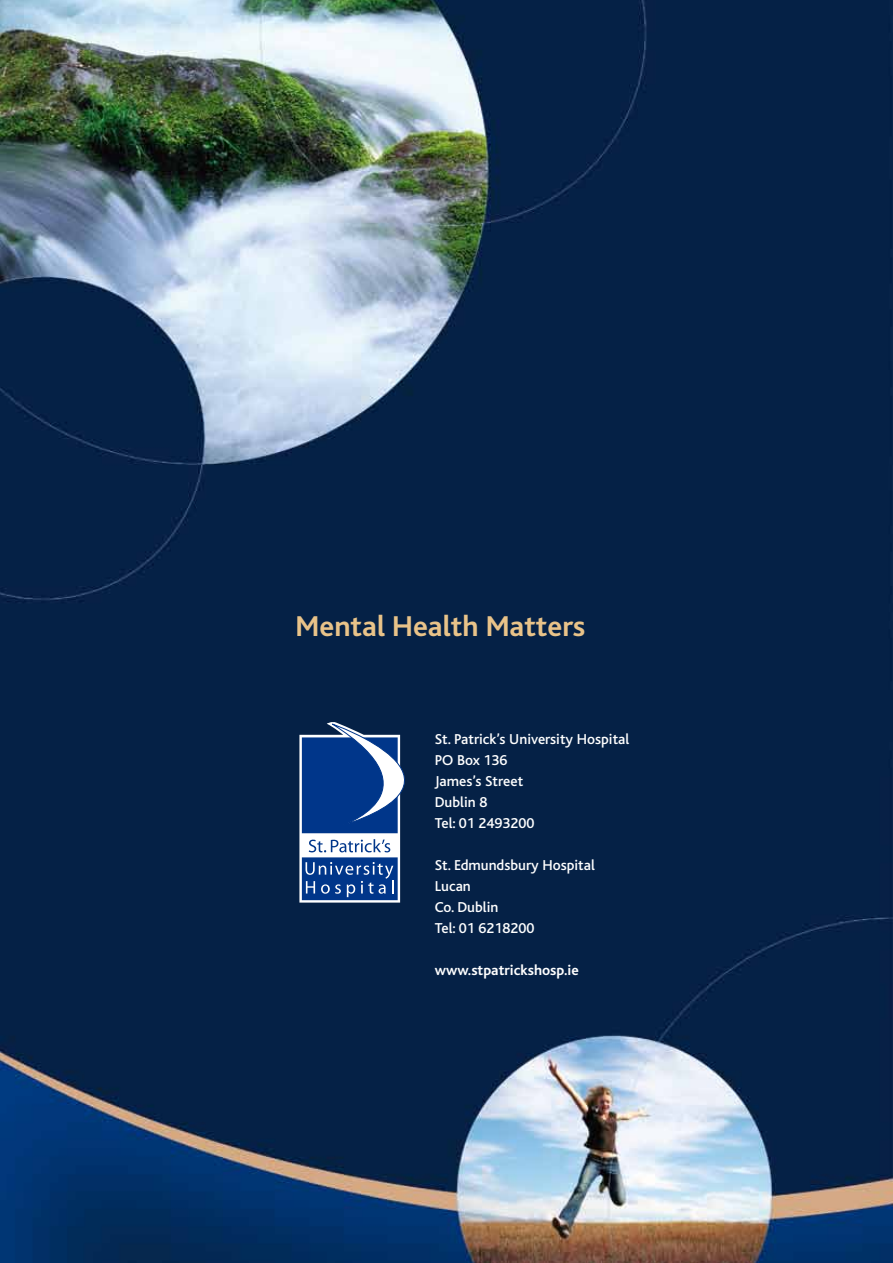
<style>
.page{position:relative;width:893px;height:1263px;background:#fff}
.page>*{position:absolute;margin:0;border:0;box-sizing:border-box;transform-origin:0 0}
.t1{font:700 30px "Bliss";color:#e9c389}
.t2{font:500 15px/21px "Bliss";color:#fff}
.t3{font:700 15px "Bliss";color:#fff}
</style>
<div class="page">
<img style="left:0;top:0;width:893px;height:1263px">
<svg style="left:299px;top:721px;width:145px;height:181px;background:#325588"></svg>
<h1 class="t1" style="left:296px;top:610px;width:291px">Mental Health Matters</h1>
<p class="t2" style="left:435px;top:729px;width:196px">St. Patrick’s University Hospital<br>PO Box 136<br>James’s Street<br>Dublin 8<br>Tel: 01 2493200</p>
<p class="t2" style="left:435px;top:855px;width:162px">St. Edmundsbury Hospital<br>Lucan<br>Co. Dublin<br>Tel: 01 6218200</p>
<p class="t3" style="left:435px;top:962px;width:146px">www.stpatrickshosp.ie</p>
</div>
